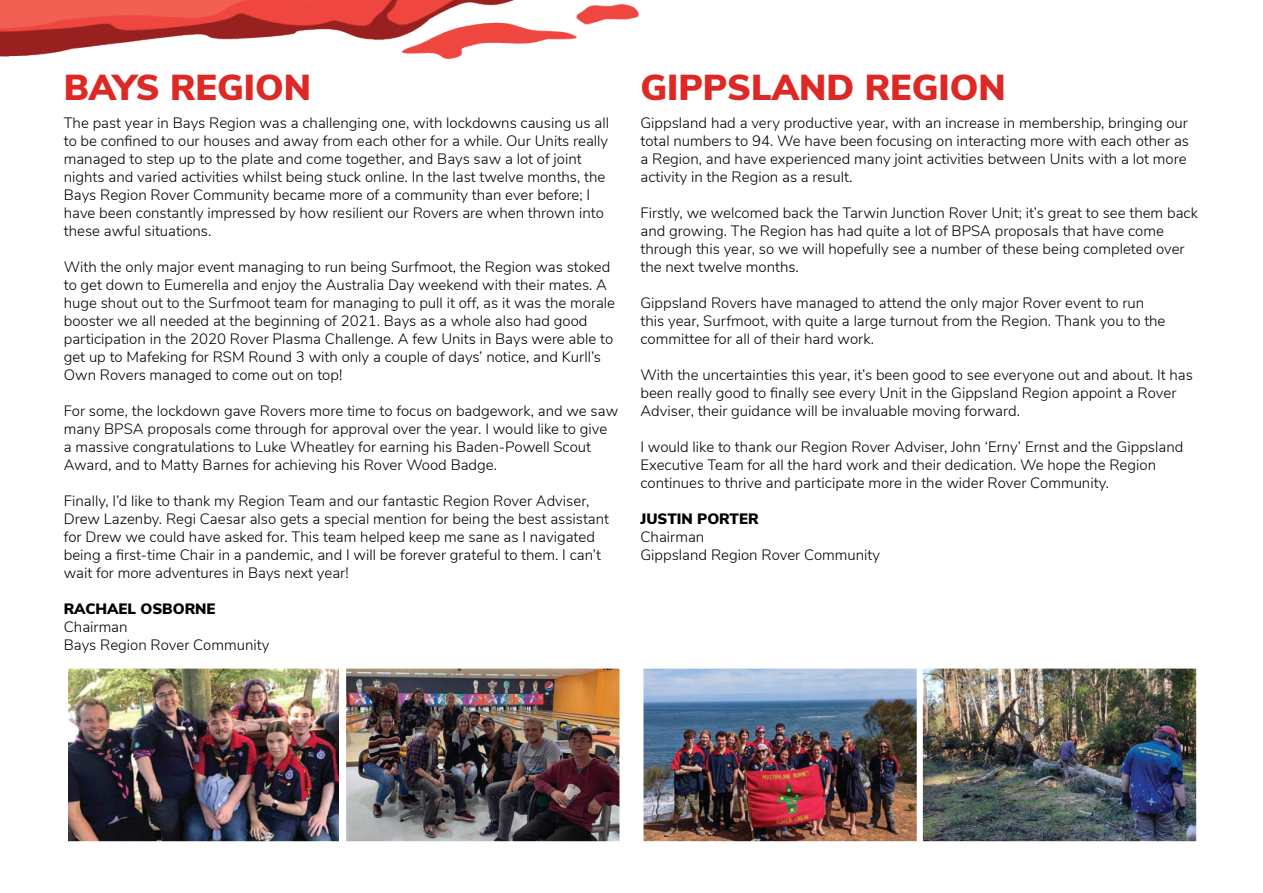
<style>
.page{position:relative;width:1263px;height:893px;background:#fff}
.page>*{position:absolute;margin:0;border:0;box-sizing:border-box;transform-origin:0 0}
.t1{font:900 36px "Nunito Sans";color:#dd2926}
.t2{font:300 15px/18px "Nunito Sans";color:#000}
.t3{font:900 15px "Nunito Sans";color:#000}
</style>
<div class="page">
<img style="left:0;top:0;width:639px;height:60px">
<img style="left:644px;top:670px;width:551px;height:170px">
<div style="left:637px;top:663px;width:286px;height:184px;border:6px solid #fff"></div>
<img style="left:69px;top:670px;width:269px;height:170px">
<div style="left:61px;top:663px;width:285px;height:184px;border:6px solid #fff"></div>
<div style="left:917px;top:663px;width:285px;height:184px;border:6px solid #fff"></div>
<img style="left:347px;top:670px;width:271px;height:170px">
<div style="left:340px;top:663px;width:285px;height:184px;border:6px solid #fff"></div>
<h1 class="t1" style="left:64px;top:61px;width:249px">BAYS REGION</h1>
<h1 class="t1" style="left:640px;top:61px;width:367px">GIPPSLAND REGION</h1>
<p class="t2" style="left:64px;top:113px;width:547px">The past year in Bays Region was a challenging one, with lockdowns causing us all to be confined to our houses and away from each other for a while. Our Units really managed to step up to the plate and come together, and Bays saw a lot of joint nights and varied activities whilst being stuck online. In the last twelve months, the Bays Region Rover Community became more of a community than ever before; I have been constantly impressed by how resilient our Rovers are when thrown into these awful situations.</p>
<p class="t2" style="left:64px;top:257px;width:553px">With the only major event managing to run being Surfmoot, the Region was stoked to get down to Eumerella and enjoy the Australia Day weekend with their mates. A huge shout out to the Surfmoot team for managing to pull it off, as it was the morale booster we all needed at the beginning of 2021. Bays as a whole also had good participation in the 2020 Rover Plasma Challenge. A few Units in Bays were able to get up to Mafeking for RSM Round 3 with only a couple of days’ notice, and Kurll’s Own Rovers managed to come out on top!</p>
<p class="t2" style="left:64px;top:401px;width:556px">For some, the lockdown gave Rovers more time to focus on badgework, and we saw many BPSA proposals come through for approval over the year. I would like to give a massive congratulations to Luke Wheatley for earning his Baden-Powell Scout Award, and to Matty Barnes for achieving his Rover Wood Badge.</p>
<p class="t2" style="left:64px;top:491px;width:547px">Finally, I’d like to thank my Region Team and our fantastic Region Rover Adviser, Drew Lazenby. Regi Caesar also gets a special mention for being the best assistant for Drew we could have asked for. This team helped keep me sane as I navigated being a first-time Chair in a pandemic, and I will be forever grateful to them. I can’t wait for more adventures in Bays next year!</p>
<p class="t3" style="left:64px;top:598px;width:153px">RACHAEL OSBORNE</p>
<p class="t2" style="left:64px;top:617px;width:207px">Chairman<br>Bays Region Rover Community</p>
<p class="t2" style="left:640px;top:113px;width:550px">Gippsland had a very productive year, with an increase in membership, bringing our total numbers to 94. We have been focusing on interacting more with each other as a Region, and have experienced many joint activities between Units with a lot more activity in the Region as a result.</p>
<p class="t2" style="left:640px;top:203px;width:559px">Firstly, we welcomed back the Tarwin Junction Rover Unit; it’s great to see them back and growing. The Region has had quite a lot of BPSA proposals that have come through this year, so we will hopefully see a number of these being completed over the next twelve months.</p>
<p class="t2" style="left:640px;top:293px;width:526px">Gippsland Rovers have managed to attend the only major Rover event to run this year, Surfmoot, with quite a large turnout from the Region. Thank you to the committee for all of their hard work.</p>
<p class="t2" style="left:640px;top:365px;width:554px">With the uncertainties this year, it’s been good to see everyone out and about. It has been really good to finally see every Unit in the Gippsland Region appoint a Rover<br>Adviser, their guidance will be invaluable moving forward.</p>
<p class="t2" style="left:640px;top:437px;width:544px">I would like to thank our Region Rover Adviser, John ‘Erny’ Ernst and the Gippsland<br>Executive Team for all the hard work and their dedication. We hope the Region continues to thrive and participate more in the wider Rover Community.</p>
<p class="t3" style="left:640px;top:508px;width:120px">JUSTIN PORTER</p>
<p class="t2" style="left:640px;top:527px;width:241px">Chairman<br>Gippsland Region Rover Community</p>
</div>
